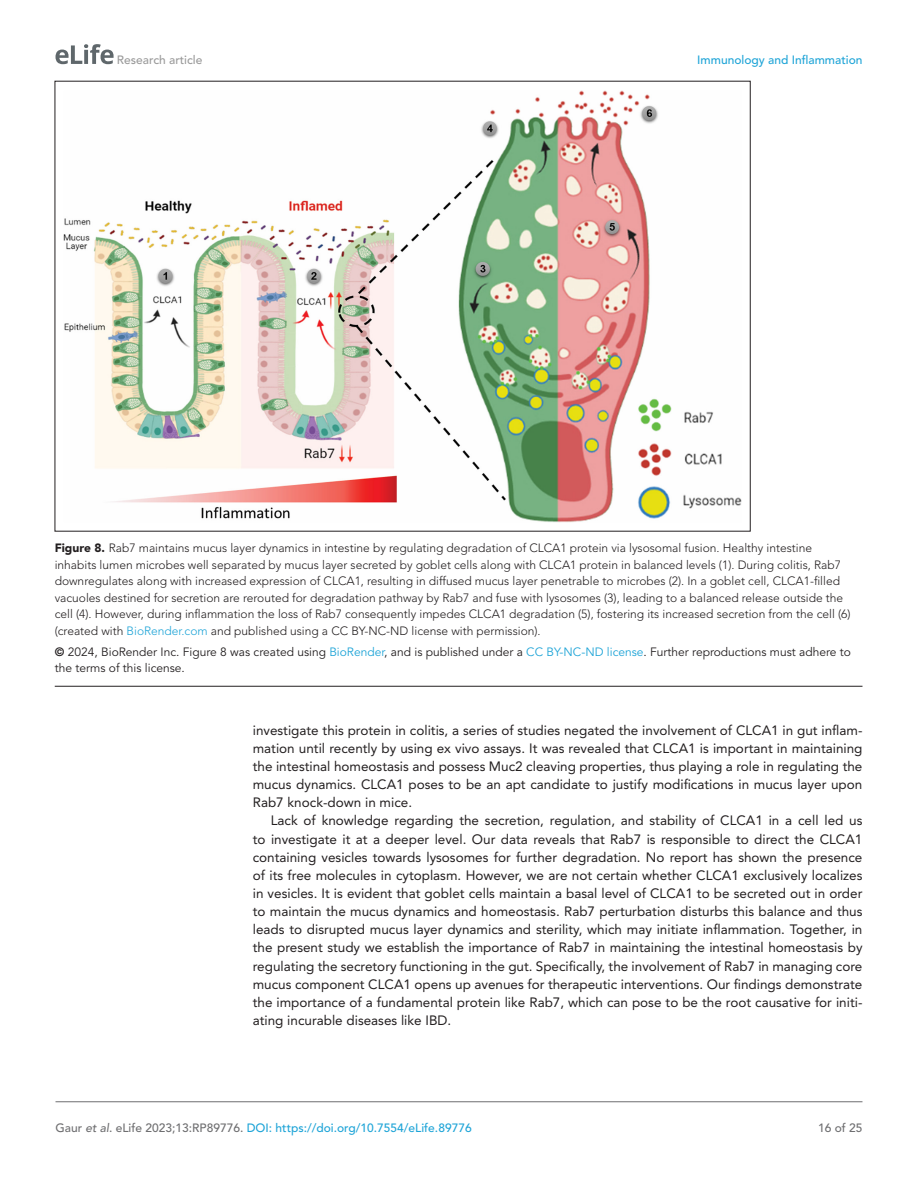
<style>
.page{position:relative;width:918px;height:1188px;background:#fff}
.page>*{position:absolute;margin:0;border:0;box-sizing:border-box;transform-origin:0 0}
.t1{font:13.5px/18.1px "Avenir LT Std";color:#231f20;text-align:justify}
.t2{font:300 12px/16.5px "Avenir LT Std";color:#231f20}
.t3{font:12px/16.5px "Avenir LT Std";color:#231f20}
.t4{font:500 12px "Avenir LT Std";color:#1ea4d7}
.t5{font:500 12px "Avenir LT Std";color:#9a9a9a}
.t6{font:500 12px "Avenir LT Std";color:#6e6e70}
.s1{font-weight:900}
.s2{color:#1ea4d7}
.s3{font-weight:800}
.s4{color:#6e6e70}
.s5{font-style:italic;color:#6e6e70}
</style>
<div class="page">
<svg style="left:56px;top:44px;width:58px;height:20px"></svg>
<hr style="left:56px;top:1101px;width:806px;height:1px;background:#6e6e70">
<hr style="left:55px;top:686px;width:807px;height:1px;background:#231f20">
<img style="left:64px;top:90px;width:677px;height:432px">
<p class="t5" style="left:117px;top:53px;width:87px">Research article</p>
<p class="t4" style="left:697px;top:53px;width:167px">Immunology and Inflammation</p>
<p class="t2" style="left:55px;top:540px;width:797px"><span class="s1">Figure 8.</span> Rab7 maintains mucus layer dynamics in intestine by regulating degradation of CLCA1 protein via lysosomal fusion. Healthy intestine inhabits lumen microbes well separated by mucus layer secreted by goblet cells along with CLCA1 protein in balanced levels (1). During colitis, Rab7 downregulates along with increased expression of CLCA1, resulting in diffused mucus layer penetrable to microbes (2). In a goblet cell, CLCA1-filled vacuoles destined for secretion are rerouted for degradation pathway by Rab7 and fuse with lysosomes (3), leading to a balanced release outside the cell (4). However, during inflammation the loss of Rab7 consequently impedes CLCA1 degradation (5), fostering its increased secretion from the cell (6) (created with <span class="s2">BioRender.com</span> and published using a CC BY-NC-ND license with permission).</p>
<p class="t3" style="left:55px;top:644px;width:798px"><span class="s3">©</span> 2024, BioRender Inc. Figure 8 was created using <span class="s2">BioRender</span>, and is published under a <span class="s2">CC BY-NC-ND license</span>. Further reproductions must adhere to the terms of this license.</p>
<p class="t1" style="left:253px;top:721px;width:611px">investigate this protein in colitis, a series of studies negated the involvement of CLCA1 in gut inflam&shy;mation until recently by using ex vivo assays. It was revealed that CLCA1 is important in maintaining the intestinal homeostasis and possess Muc2 cleaving properties, thus playing a role in regulating the mucus dynamics. CLCA1 poses to be an apt candidate to justify modifications in mucus layer upon Rab7 knock-down in mice.</p>
<p class="t1" style="left:253px;top:812px;width:611px;text-indent:18px">Lack of knowledge regarding the secretion, regulation, and stability of CLCA1 in a cell led us to investigate it at a deeper level. Our data reveals that Rab7 is responsible to direct the CLCA1 containing vesicles towards lysosomes for further degradation. No report has shown the presence of its free molecules in cytoplasm. However, we are not certain whether CLCA1 exclusively localizes in vesicles. It is evident that goblet cells maintain a basal level of CLCA1 to be secreted out in order to maintain the mucus dynamics and homeostasis. Rab7 perturbation disturbs this balance and thus leads to disrupted mucus layer dynamics and sterility, which may initiate inflammation. Together, in the present study we establish the importance of Rab7 in maintaining the intestinal homeostasis by regulating the secretory functioning in the gut. Specifically, the involvement of Rab7 in managing core mucus component CLCA1 opens up avenues for therapeutic interventions. Our findings demonstrate the importance of a fundamental protein like Rab7, which can pose to be the root causative for initi&shy;ating incurable diseases like IBD.</p>
<p class="t4" style="left:56px;top:1121px;width:418px"><span class="s4">Gaur</span> <span class="s5">et al</span><span class="s4">. eLife 2023;13:RP89776.</span> DOI: https://doi.org/10.7554/eLife.89776</p>
<p class="t6" style="left:818px;top:1121px;width:46px">16 of 25</p>
</div>
